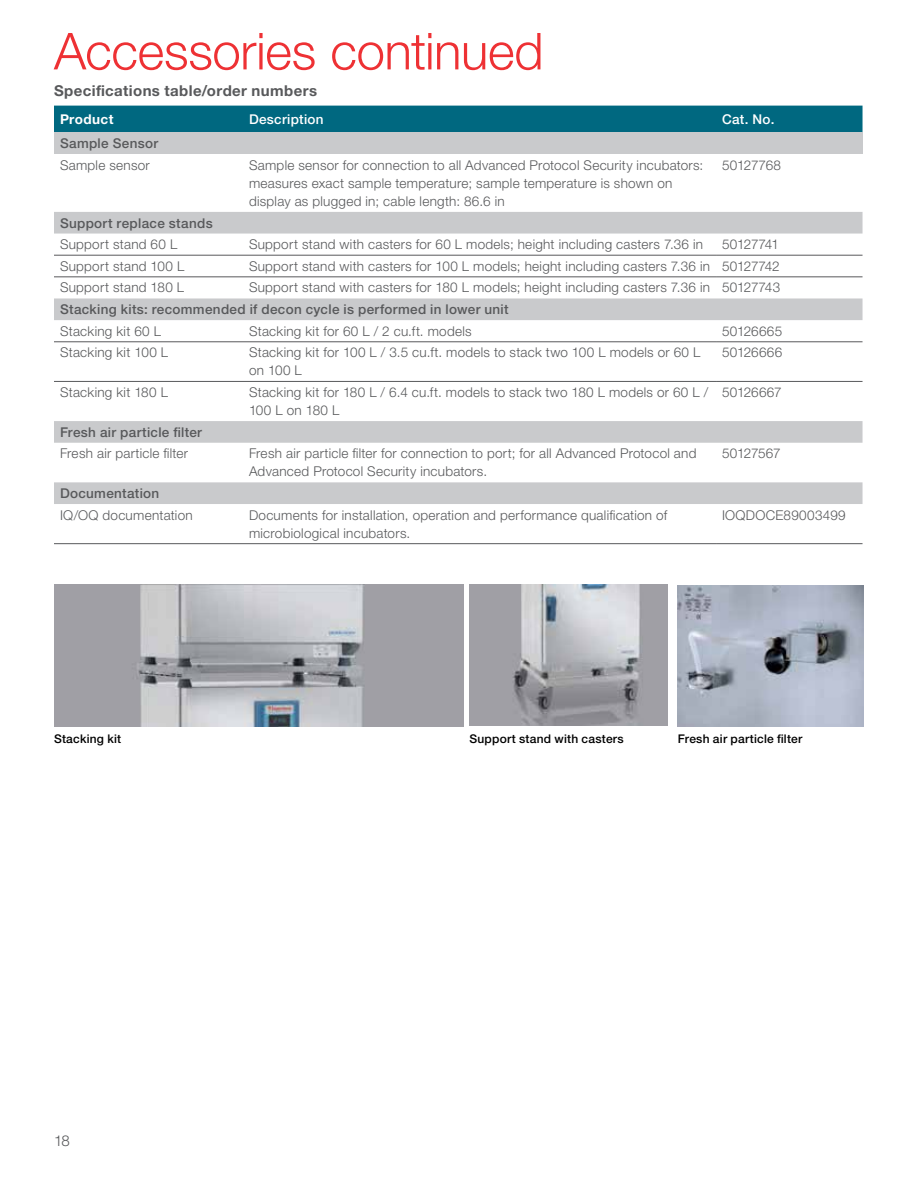
<style>
.page{position:relative;width:918px;height:1188px;background:#fff}
.page>*{position:absolute;margin:0;border:0;box-sizing:border-box;transform-origin:0 0}
.t1{font:300 51px "Helvetica Neue LTW1 G";letter-spacing:-.005em;color:#ee3134}
.t2{font:700 15px "Helvetica Neue LTW1 G";letter-spacing:.025em;color:#58595b}
.t3{font:300 15px "Helvetica Neue LTW1 G";color:#58595b}
.t4{font:300 13.5px/18px "Helvetica Neue LTW1 G";letter-spacing:.02em;color:#58595b}
.t5{font:500 13.5px "Helvetica Neue LTW1 G";letter-spacing:.025em;color:#58595b}
.t6{font:300 13.5px "Helvetica Neue LTW1 G";letter-spacing:-.015em;color:#58595b}
.t7{font:500 13.5px "Helvetica Neue LTW1 G";letter-spacing:.025em;color:#fff}
.t8{font:300 13.5px "Helvetica Neue LTW1 G";color:#58595b}
.t9{font:700 13.5px "Helvetica Neue LTW1 G";letter-spacing:.03em;color:#fff}
.t10{font:500 12px "Helvetica Neue LTW1 G";letter-spacing:.02em;color:#000}
</style>
<div class="page">
<div style="left:54px;top:106px;width:809px;height:27px;background:#006880"></div>
<div style="left:54px;top:133px;width:809px;height:21px;background:#c9cacc"></div>
<svg style="left:54px;top:212px;width:809px;height:292px"></svg>
<hr style="left:54px;top:255px;width:189px;height:1px;background:#58595b">
<hr style="left:243px;top:255px;width:473px;height:1px;background:#58595b">
<hr style="left:716px;top:255px;width:147px;height:1px;background:#58595b">
<hr style="left:54px;top:277px;width:189px;height:1px;background:#58595b">
<hr style="left:243px;top:277px;width:473px;height:1px;background:#58595b">
<hr style="left:716px;top:277px;width:147px;height:1px;background:#58595b">
<hr style="left:54px;top:342px;width:189px;height:1px;background:#58595b">
<hr style="left:243px;top:342px;width:473px;height:1px;background:#58595b">
<hr style="left:716px;top:342px;width:147px;height:1px;background:#58595b">
<hr style="left:54px;top:381px;width:189px;height:1px;background:#58595b">
<hr style="left:243px;top:381px;width:473px;height:1px;background:#58595b">
<hr style="left:716px;top:381px;width:147px;height:1px;background:#58595b">
<hr style="left:54px;top:543px;width:189px;height:1px;background:#58595b">
<hr style="left:243px;top:543px;width:473px;height:1px;background:#58595b">
<hr style="left:716px;top:543px;width:147px;height:1px;background:#58595b">
<img style="left:54px;top:584px;width:410px;height:142px">
<img style="left:470px;top:585px;width:197px;height:141px">
<img style="left:678px;top:585px;width:186px;height:141px">
<h1 class="t1" style="left:54px;top:20px;width:491px">Accessories continued</h1>
<p class="t2" style="left:54px;top:81px;width:265px">Specifications table/order numbers</p>
<p class="t9" style="left:60px;top:111px;width:55px">Product</p>
<p class="t7" style="left:249px;top:111px;width:76px">Description</p>
<p class="t7" style="left:722px;top:111px;width:54px">Cat. No.</p>
<p class="t5" style="left:60px;top:135px;width:100px">Sample Sensor</p>
<p class="t4" style="left:60px;top:156px;width:91px">Sample sensor</p>
<p class="t4" style="left:249px;top:156px;width:456px">Sample sensor for connection to all Advanced Protocol Security incubators: measures exact sample temperature; sample temperature is shown on display as plugged in; cable length: 86.6 in</p>
<p class="t6" style="left:722px;top:157px;width:61px">50127768</p>
<p class="t5" style="left:60px;top:215px;width:154px">Support replace stands</p>
<p class="t4" style="left:60px;top:235px;width:119px">Support stand 60 L</p>
<p class="t4" style="left:249px;top:235px;width:456px">Support stand with casters for 60 L models; height including casters 7.36 in</p>
<p class="t6" style="left:722px;top:236px;width:59px">50127741</p>
<p class="t4" style="left:60px;top:257px;width:126px">Support stand 100 L</p>
<p class="t4" style="left:249px;top:257px;width:532px">Support stand with casters for 100 L models; height including casters 7.36 in 50127742</p>
<p class="t4" style="left:60px;top:279px;width:126px">Support stand 180 L</p>
<p class="t4" style="left:249px;top:279px;width:533px">Support stand with casters for 180 L models; height including casters 7.36 in 50127743</p>
<p class="t5" style="left:60px;top:301px;width:450px">Stacking kits: recommended if decon cycle is performed in lower unit</p>
<p class="t4" style="left:60px;top:322px;width:103px">Stacking kit 60 L</p>
<p class="t4" style="left:249px;top:322px;width:224px">Stacking kit for 60 L / 2 cu.ft. models</p>
<p class="t4" style="left:722px;top:322px;width:62px">50126665</p>
<p class="t4" style="left:60px;top:344px;width:110px">Stacking kit 100 L</p>
<p class="t4" style="left:249px;top:344px;width:453px">Stacking kit for 100 L / 3.5 cu.ft. models to stack two 100 L models or 60 L on 100 L</p>
<p class="t4" style="left:722px;top:344px;width:62px">50126666</p>
<p class="t4" style="left:60px;top:383px;width:109px">Stacking kit 180 L</p>
<p class="t4" style="left:249px;top:383px;width:461px">Stacking kit for 180 L / 6.4 cu.ft. models to stack two 180 L models or 60 L /<br>100 L on 180 L</p>
<p class="t8" style="left:722px;top:384px;width:61px">50126667</p>
<p class="t5" style="left:60px;top:424px;width:144px">Fresh air particle filter</p>
<p class="t4" style="left:60px;top:445px;width:130px">Fresh air particle filter</p>
<p class="t4" style="left:249px;top:445px;width:449px">Fresh air particle filter for connection to port; for all Advanced Protocol and<br>Advanced Protocol Security incubators.</p>
<p class="t6" style="left:722px;top:445px;width:60px">50127567</p>
<p class="t5" style="left:60px;top:485px;width:101px">Documentation</p>
<p class="t4" style="left:60px;top:506px;width:134px">IQ/OQ documentation</p>
<p class="t4" style="left:249px;top:506px;width:420px">Documents for installation, operation and performance qualification of microbiological incubators.</p>
<p class="t4" style="left:722px;top:506px;width:125px">IOQDOCE89003499</p>
<p class="t10" style="left:54px;top:731px;width:69px">Stacking kit</p>
<p class="t10" style="left:470px;top:731px;width:156px">Support stand with casters</p>
<p class="t10" style="left:678px;top:731px;width:126px">Fresh air particle filter</p>
<p class="t3" style="left:54px;top:1131px;width:17px">18</p>
</div>
